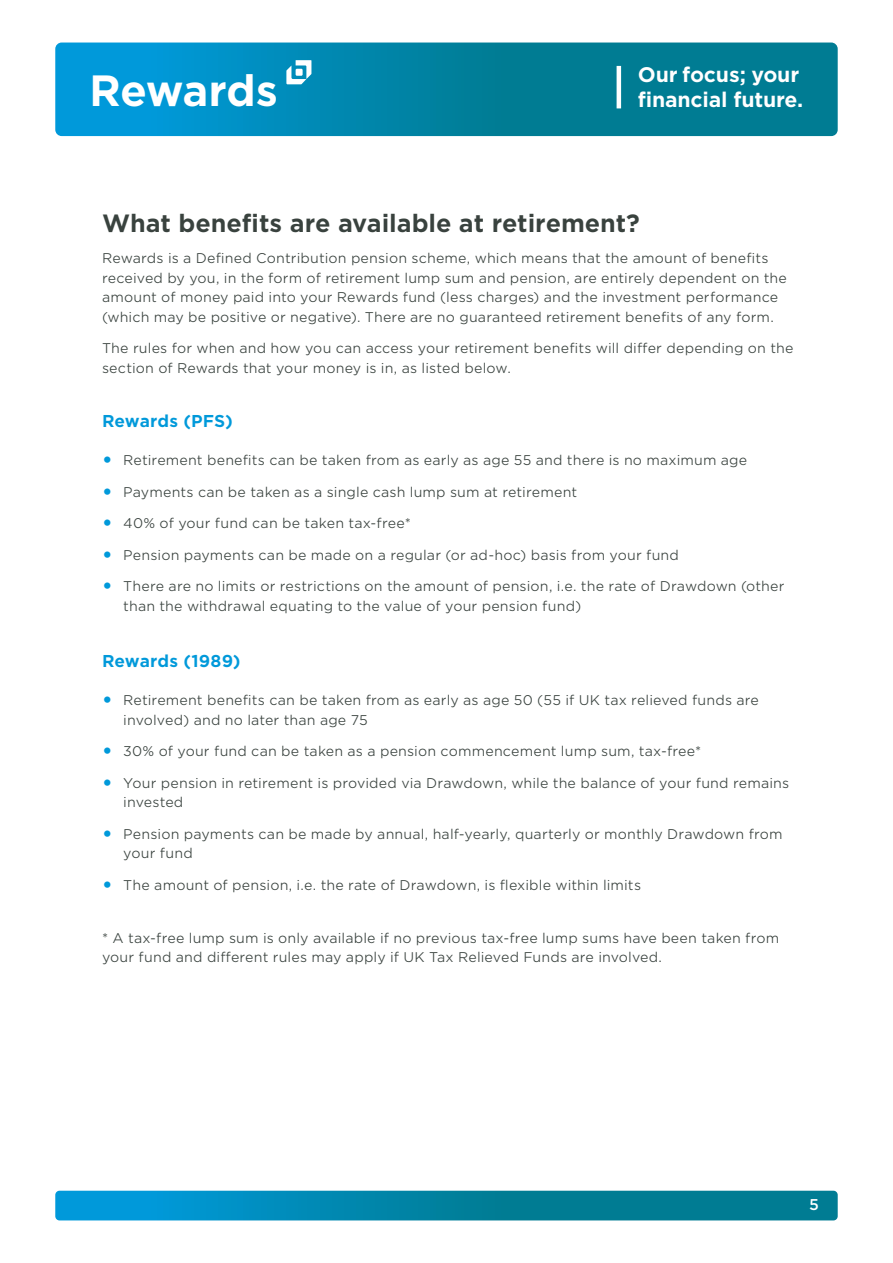
<style>
.page{position:relative;width:893px;height:1263px;background:#fff}
.page>*{position:absolute;margin:0;border:0;box-sizing:border-box;transform-origin:0 0}
.t1{font:700 42px "Gotham S Sm";letter-spacing:-.02em;color:#fff}
.Body_Text{font:700 24px "Gotham S Sm";letter-spacing:-.005em;color:#39423e}
.t2{font:700 20.25px "Gotham S Sm";letter-spacing:-.01em;color:#fff}
.Subheading{font:700 16.5px "Gotham S Sm";color:#0099da}
.t3{font:500 15px "Gotham S Sm";color:#fff}
.Body_Text-2{font:300 13.5px/19.5px "Gotham S Sm";letter-spacing:.01em;color:#39423e}
.s1{font-family:"Gotham";font-weight:700;font-size:21px;color:#0099da}
</style>
<div class="page">
<svg style="left:55px;top:1191px;width:783px;height:29px;background:#0085aa"></svg>
<svg style="left:55px;top:43px;width:783px;height:93px;background:#0085aa"></svg>
<hr style="left:617px;top:66px;width:4px;height:42px;background:#fff">
<svg style="left:286px;top:60px;width:25px;height:24px"></svg>
<h1 class="t1" style="left:89px;top:62px;width:190px">Rewards</h1>
<h3 class="t2" style="left:638px;top:61px;width:163px">Our focus; your</h3>
<h3 class="t2" style="left:638px;top:85px;width:167px">financial future.</h3>
<p class="Body_Text" style="left:102px;top:206px;width:539px">What benefits are available at retirement?</p>
<p class="Body_Text-2" style="left:102px;top:248px;width:686px">Rewards is a Defined Contribution pension scheme, which means that the amount of benefits received by you, in the form of retirement lump sum and pension, are entirely dependent on the amount of money paid into your Rewards fund (less charges) and the investment performance (which may be positive or negative). There are no guaranteed retirement benefits of any form.</p>
<p class="Body_Text-2" style="left:102px;top:338px;width:693px">The rules for when and how you can access your retirement benefits will differ depending on the section of Rewards that your money is in, as listed below.</p>
<p class="Subheading" style="left:102px;top:409px;width:132px">Rewards (PFS)</p>
<p class="Body_Text-2" style="left:102px;top:450px;width:647px"><span class="s1">•</span> Retirement benefits can be taken from as early as age 55 and there is no maximum age</p>
<p class="Body_Text-2" style="left:102px;top:481px;width:477px"><span class="s1">•</span> Payments can be taken as a single cash lump sum at retirement</p>
<p class="Body_Text-2" style="left:102px;top:513px;width:310px"><span class="s1">•</span> 40% of your fund can be taken tax-free*</p>
<p class="Body_Text-2" style="left:102px;top:544px;width:578px"><span class="s1">•</span> Pension payments can be made on a regular (or ad-hoc) basis from your fund</p>
<p class="Body_Text-2" style="left:123px;top:576px;width:663px;text-indent:-21px"><span class="s1">•</span> There are no limits or restrictions on the amount of pension, i.e. the rate of Drawdown (other than the withdrawal equating to the value of your pension fund)</p>
<p class="Subheading" style="left:102px;top:649px;width:140px">Rewards (1989)</p>
<p class="Body_Text-2" style="left:123px;top:690px;width:637px;text-indent:-21px"><span class="s1">•</span> Retirement benefits can be taken from as early as age 50 (55 if UK tax relieved funds are involved) and no later than age 75</p>
<p class="Body_Text-2" style="left:102px;top:741px;width:601px"><span class="s1">•</span> 30% of your fund can be taken as a pension commencement lump sum, tax-free*</p>
<p class="Body_Text-2" style="left:123px;top:772px;width:667px;text-indent:-21px"><span class="s1">•</span> Your pension in retirement is provided via Drawdown, while the balance of your fund remains invested</p>
<p class="Body_Text-2" style="left:123px;top:823px;width:661px;text-indent:-21px"><span class="s1">•</span> Pension payments can be made by annual, half-yearly, quarterly or monthly Drawdown from your fund</p>
<p class="Body_Text-2" style="left:102px;top:874px;width:541px"><span class="s1">•</span> The amount of pension, i.e. the rate of Drawdown, is flexible within limits</p>
<p class="Body_Text-2" style="left:102px;top:928px;width:679px">* A tax-free lump sum is only available if no previous tax-free lump sums have been taken from your fund and different rules may apply if UK Tax Relieved Funds are involved.</p>
<p class="t3" style="left:809px;top:1194px;width:11px">5</p>
</div>
